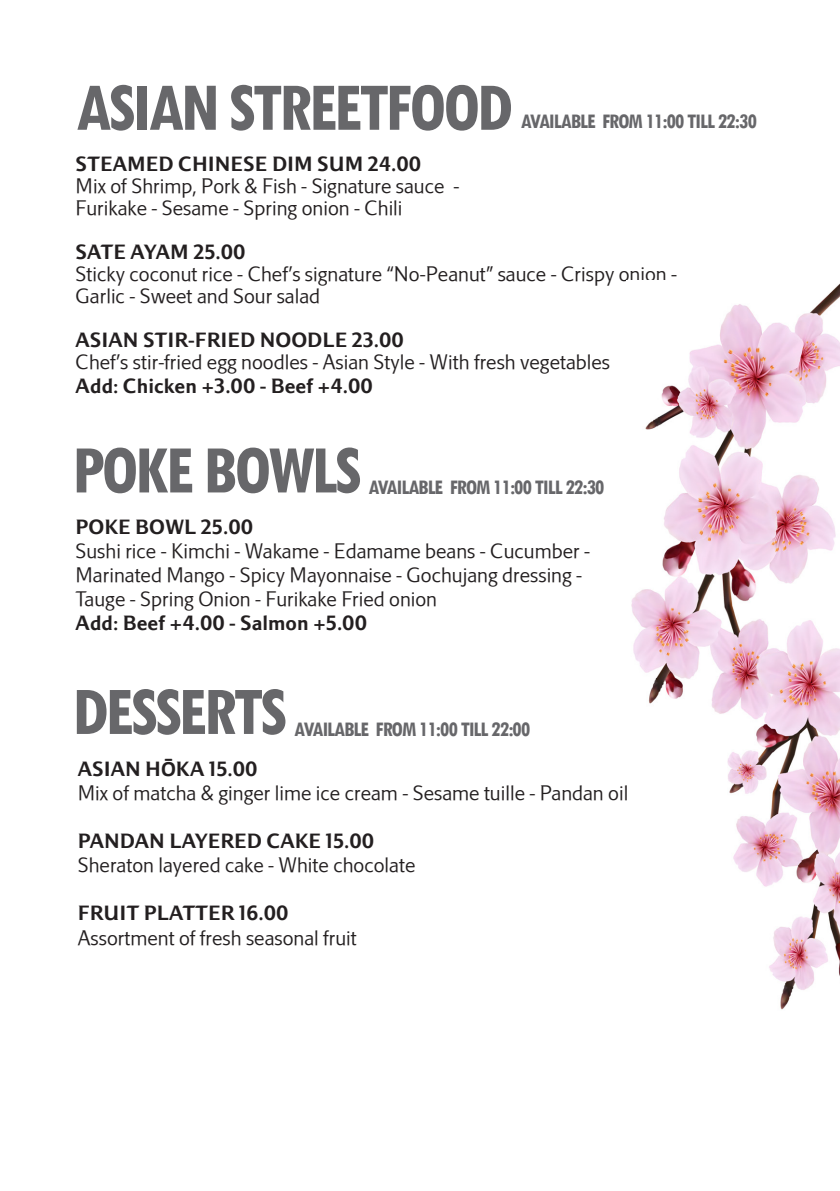
<style>
.page{position:relative;width:840px;height:1191px;background:#fff}
.page>*{position:absolute;margin:0;border:0;box-sizing:border-box;transform-origin:0 0}
.t1{font:700 condensed 72px "Tw Cen";letter-spacing:-.05em;color:#67676a}
.t2{font:700 condensed 22px "Tw Cen";letter-spacing:-.05em;color:#67676a}
.t3{font:300 20px/22px "Marriott";color:#231f20}
.t4{font:700 20px "Marriott";color:#231f20}
.s1{font-family:"Calibri";font-size:22px}
</style>
<div class="page">
<img style="left:631px;top:284px;width:208px;height:726px">
<p class="t1" style="left:75px;top:64px;width:439px">ASIAN STREETFOOD</p>
<p class="t2" style="left:520px;top:107px;width:237px">AVAILABLE FROM 11:00 TILL 22:30</p>
<p class="t4" style="left:76px;top:150px;width:347px">STEAMED CHINESE DIM SUM 24.00</p>
<p class="t3" style="left:76px;top:174px;width:385px">Mix of Shrimp, Pork &amp; Fish - Signature sauce -</p>
<p class="t3" style="left:76px;top:196px;width:328px">Furikake - Sesame - Spring onion - Chili</p>
<p class="t4" style="left:76px;top:238px;width:171px">SATE AYAM 25.00</p>
<p class="t3" style="left:76px;top:262px;width:602px">Sticky coconut rice - Chef’s signature “No-Peanut” sauce - Crispy onion -<br>Garlic - Sweet and Sour salad</p>
<p class="t4" style="left:76px;top:326px;width:330px">ASIAN STIR-FRIED NOODLE 23.00</p>
<p class="t3" style="left:76px;top:350px;width:535px">Chef’s stir-fried egg noodles - Asian Style - With fresh vegetables</p>
<p class="t4" style="left:76px;top:372px;width:298px">Add: Chicken +3.00 - Beef +4.00</p>
<p class="t1" style="left:72px;top:426px;width:291px">POKE BOWLS</p>
<p class="t4" style="left:75px;top:514px;width:179px">POKE BOWL 25.00</p>
<p class="t3" style="left:75px;top:539px;width:516px;line-height:24px">Sushi rice - Kimchi - Wakame - Edamame beans - Cucumber -<br>Marinated Mango - Spicy Mayonnaise - Gochujang dressing -</p>
<p class="t3" style="left:75px;top:588px;width:363px">Tauge - Spring Onion - Furikake Fried onion</p>
<p class="t4" style="left:75px;top:610px;width:293px">Add: Beef +4.00 - Salmon +5.00</p>
<p class="t2" style="left:368px;top:474px;width:237px">AVAILABLE FROM 11:00 TILL 22:30</p>
<p class="t1" style="left:72px;top:668px;width:216px">DESSERTS</p>
<p class="t4" style="left:78px;top:756px;width:181px">ASIAN H<span class="s1">Ō</span>KA 15.00</p>
<p class="t3" style="left:78px;top:782px;width:551px">Mix of matcha &amp; ginger lime ice cream - Sesame tuille - Pandan oil</p>
<p class="t4" style="left:78px;top:828px;width:298px">PANDAN LAYERED CAKE 15.00</p>
<p class="t3" style="left:78px;top:854px;width:339px">Sheraton layered cake - White chocolate</p>
<p class="t4" style="left:78px;top:900px;width:212px">FRUIT PLATTER 16.00</p>
<p class="t3" style="left:78px;top:926px;width:280px">Assortment of fresh seasonal fruit</p>
<p class="t2" style="left:294px;top:715px;width:237px">AVAILABLE FROM 11:00 TILL 22:00</p>
</div>
